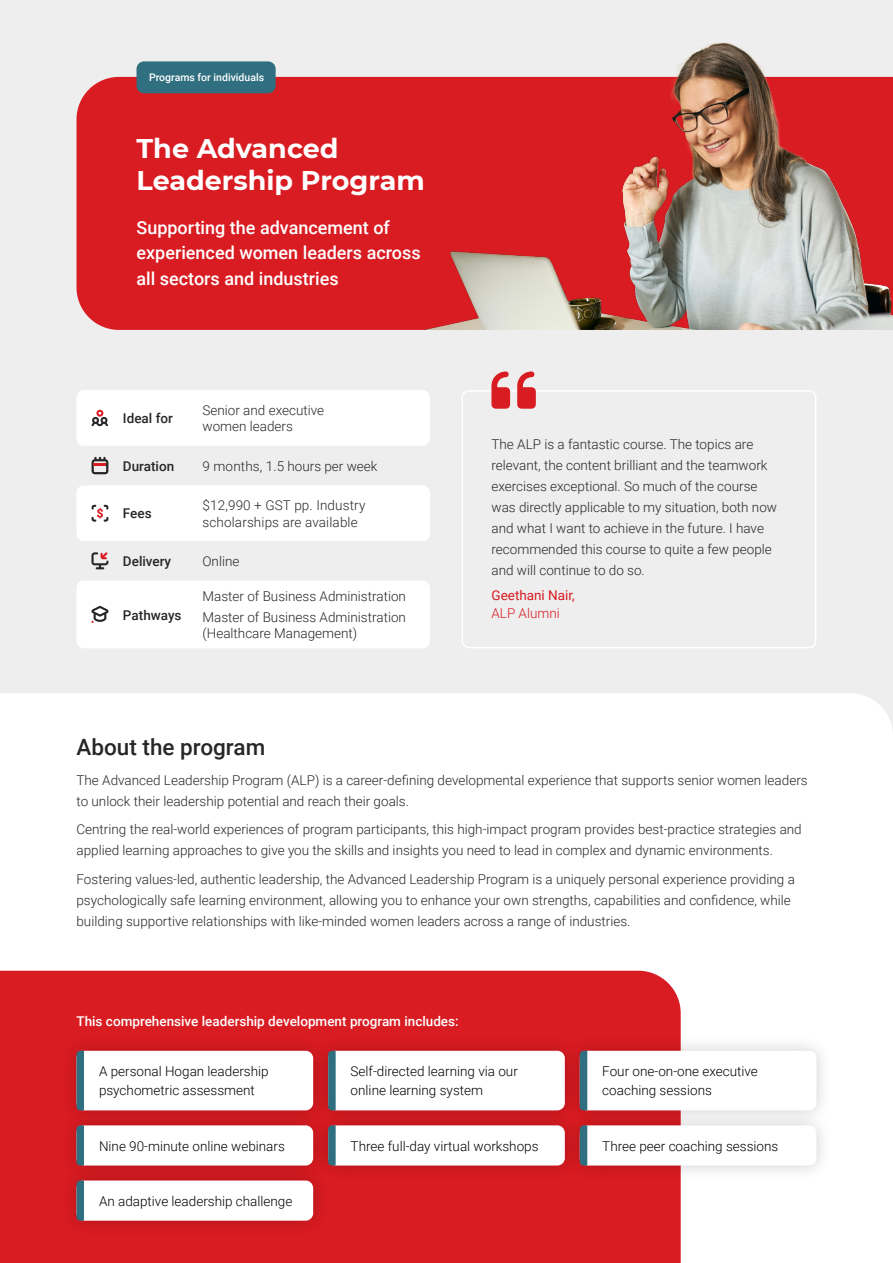
<style>
.page{position:relative;width:893px;height:1263px;background:#eee}
.page>*{position:absolute;margin:0;border:0;box-sizing:border-box;transform-origin:0 0}
.t1{font:700 27px/32.4px "Montserrat";color:#fff}
.t2{font:500 22.5px "Roboto";color:#272727}
.t3{font:500 18px/25.5px "Roboto";color:#fff}
.t4{font:300 13.5px/21px "Roboto";color:#272727}
.t5{font:300 13.5px/21px "Roboto";color:#282727}
.t6{font:300 13.5px/19.5px "Roboto";color:#000}
.t7{font:500 13.5px "Roboto";color:#fff}
.t8{font:500 13.5px "Roboto";color:#272727}
.t9{font:13.5px "Roboto";color:#d91b22}
.t10{font:300 13.5px "Roboto";color:#d91b22}
.t11{font:500 10.5px "Roboto";color:#fff}
.s1{color:#272727}
</style>
<div class="page">
<div style="left:76px;top:390px;width:354px;height:56px;background:#fff;border-radius:8px"></div>
<div style="left:76px;top:485px;width:354px;height:56px;background:#fff;border-radius:8px"></div>
<div style="left:77px;top:77px;width:343px;height:253px;background:#d91b22"></div>
<svg style="left:91px;top:410px;width:17px;height:17px"></svg>
<div style="left:136px;top:61px;width:140px;height:32px;background:#2f6f80;border-radius:8px"></div>
<img style="left:420px;top:42px;width:473px;height:288px">
<svg style="left:92px;top:457px;width:16px;height:17px"></svg>
<div style="left:76px;top:580px;width:354px;height:68px;background:#fff;border-radius:8px"></div>
<svg style="left:91px;top:552px;width:17px;height:17px"></svg>
<svg style="left:92px;top:505px;width:16px;height:17px"></svg>
<svg style="left:91px;top:606px;width:17px;height:17px"></svg>
<div style="left:461px;top:390px;width:355px;height:258px;border:2px solid #fff;border-radius:7px"></div>
<svg style="left:491px;top:371px;width:45px;height:38px"></svg>
<div style="left:0;top:693px;width:893px;height:570px;background:#fff"></div>
<div style="left:0;top:971px;width:681px;height:292px;background:#d91b22"></div>
<div style="left:60px;top:1034px;width:270px;height:93px;background:#d31a21"></div>
<div style="left:76px;top:1051px;width:237px;height:59px;background:#fff;border-radius:8px"></div>
<div style="left:60px;top:1108px;width:270px;height:74px;background:#000;opacity:.2"></div>
<div style="left:76px;top:1125px;width:237px;height:40px;background:#fff;border-radius:8px"></div>
<div style="left:60px;top:1163px;width:270px;height:74px;background:#ce1920"></div>
<div style="left:76px;top:1180px;width:237px;height:41px;background:#fff;border-radius:8px"></div>
<div style="left:311px;top:1034px;width:270px;height:93px;background:#000;opacity:.2"></div>
<div style="left:328px;top:1051px;width:237px;height:59px;background:#fff;border-radius:8px"></div>
<div style="left:311px;top:1108px;width:270px;height:74px;background:#000;opacity:.2"></div>
<div style="left:328px;top:1125px;width:237px;height:40px;background:#fff;border-radius:8px"></div>
<div style="left:563px;top:1034px;width:270px;height:93px;background:#000;opacity:.2"></div>
<div style="left:580px;top:1051px;width:236px;height:59px;background:#fff;border-radius:8px"></div>
<div style="left:563px;top:1108px;width:270px;height:74px;background:#000;opacity:.2"></div>
<div style="left:580px;top:1125px;width:236px;height:40px;background:#fff;border-radius:8px"></div>
<svg style="left:76px;top:1051px;width:8px;height:59px"></svg>
<svg style="left:76px;top:1125px;width:8px;height:40px"></svg>
<svg style="left:76px;top:1180px;width:8px;height:41px"></svg>
<svg style="left:328px;top:1051px;width:8px;height:59px"></svg>
<svg style="left:328px;top:1125px;width:8px;height:40px"></svg>
<svg style="left:580px;top:1051px;width:7px;height:59px"></svg>
<svg style="left:580px;top:1125px;width:7px;height:40px"></svg>
<p class="t11" style="left:149px;top:70px;width:117px">Programs for individuals</p>
<h1 class="t1" style="left:136px;top:131px;width:290px">The Advanced<br>Leadership Program</h1>
<h3 class="t3" style="left:136px;top:214px;width:286px">Supporting the advancement of experienced women leaders across all sectors and industries</h3>
<p class="t8" style="left:123px;top:409px;width:51px">Ideal for</p>
<p class="t8" style="left:123px;top:456px;width:53px">Duration</p>
<p class="t4" style="left:202px;top:401px;width:123px;line-height:16.5px">Senior and executive women leaders</p>
<p class="t5" style="left:202px;top:455px;width:177px"><span class="s1">9 months,</span> 1.5 hours per week</p>
<p class="t8" style="left:123px;top:504px;width:30px">Fees</p>
<p class="t4" style="left:202px;top:496px;width:164px;line-height:16.5px">$12,990 + GST pp. Industry scholarships are available</p>
<p class="t4" style="left:202px;top:550px;width:38px">Online</p>
<p class="t4" style="left:202px;top:585px;width:205px">Master of Business Administration<br>Master of Business Administration</p>
<p class="t4" style="left:202px;top:622px;width:156px">(Healthcare Management)</p>
<p class="t8" style="left:123px;top:552px;width:50px">Delivery</p>
<p class="t8" style="left:123px;top:605px;width:60px">Pathways</p>
<p class="t5" style="left:491px;top:433px;width:287px">The ALP is a fantastic course. The topics are relevant, the content brilliant and the teamwork exercises exceptional. So much of the course was directly applicable to my situation, both now and what I want to achieve in the future. I have recommended this course to quite a few people and will continue to do so.</p>
<p class="t9" style="left:491px;top:586px;width:85px">Geethani Nair,</p>
<p class="t10" style="left:491px;top:604px;width:70px">ALP Alumni</p>
<h2 class="t2" style="left:76px;top:731px;width:190px">About the program</h2>
<p class="t4" style="left:76px;top:769px;width:733px">The Advanced Leadership Program (ALP) is a career-defining developmental experience that supports senior women leaders to unlock their leadership potential and reach their goals.</p>
<p class="t4" style="left:76px;top:818px;width:727px">Centring the real-world experiences of program participants, this high-impact program provides best-practice strategies and applied learning approaches to give you the skills and insights you need to lead in complex and dynamic environments.</p>
<p class="t4" style="left:76px;top:868px;width:720px">Fostering values-led, authentic leadership, the Advanced Leadership Program is a uniquely personal experience providing a psychologically safe learning environment, allowing you to enhance your own strengths, capabilities and confidence, while building supportive relationships with like-minded women leaders across a range of industries.</p>
<p class="t7" style="left:76px;top:1011px;width:384px">This comprehensive leadership development program includes:</p>
<p class="t6" style="left:99px;top:1061px;width:171px">A personal Hogan leadership psychometric assessment</p>
<p class="t6" style="left:99px;top:1135px;width:187px">Nine 90-minute online webinars</p>
<p class="t6" style="left:99px;top:1190px;width:195px">An adaptive leadership challenge</p>
<p class="t6" style="left:351px;top:1061px;width:169px">Self-directed learning via our online learning system</p>
<p class="t6" style="left:351px;top:1135px;width:189px">Three full-day virtual workshops</p>
<p class="t6" style="left:602px;top:1061px;width:157px">Four one-on-one executive coaching sessions</p>
<p class="t6" style="left:602px;top:1135px;width:178px">Three peer coaching sessions</p>
</div>
